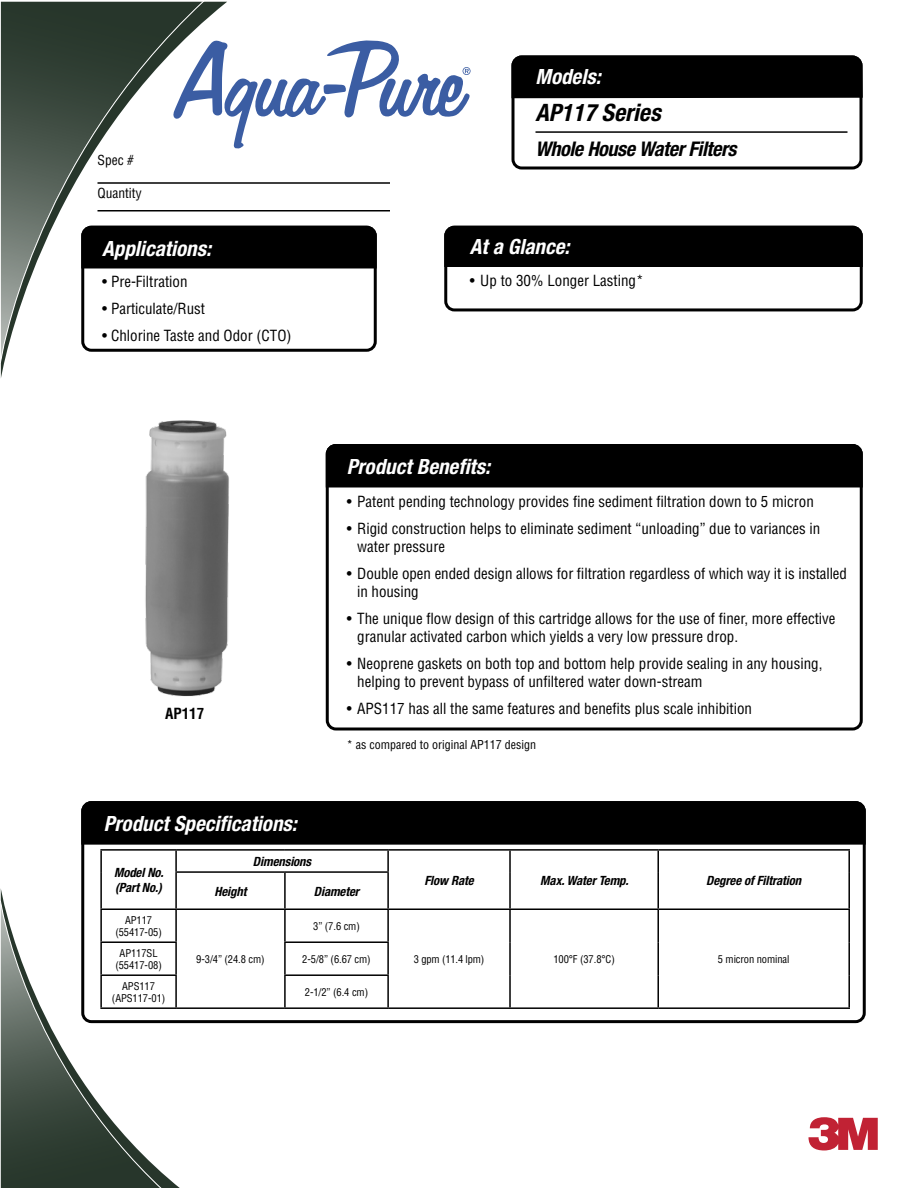
<style>
.page{position:relative;width:918px;height:1188px;background:#fff}
.page>*{position:absolute;margin:0;border:0;box-sizing:border-box;transform-origin:0 0}
.t1{font:italic 700 condensed 24px "Helvetica Neue";color:#000}
.t2{font:italic 700 condensed 21px "Helvetica Neue";color:#fff}
.t3{font:italic 700 condensed 20.25px "Helvetica Neue";letter-spacing:-.02em;color:#000}
.t4{font:condensed 15px/18px "Helvetica";color:#000}
.t5{font:700 condensed 15px "Helvetica";color:#000}
.t6{font:condensed 13.5px "Helvetica";color:#000}
.t7{font:italic 700 condensed 12.75px/15px "Helvetica Neue";letter-spacing:-.01em;color:#000}
.t8{font:condensed 12px "Helvetica";color:#000}
.t9{font:condensed 10.5px/12.6px "Helvetica";letter-spacing:-.01em;color:#000;text-align:center}
</style>
<div class="page">
<svg style="left:0;top:1px;width:206px;height:363px"></svg>
<svg style="left:0;top:900px;width:165px;height:288px"></svg>
<svg style="left:809px;top:1117px;width:69px;height:33px"></svg>
<div style="left:444px;top:226px;width:419px;height:85px;border:3px solid #000;border-radius:9px"></div>
<svg style="left:444px;top:225px;width:419px;height:45px;background:#141414"></svg>
<div style="left:83px;top:227px;width:292px;height:123px;background:#fff;border-radius:9px"></div>
<div style="left:81px;top:226px;width:296px;height:126px;border:3px solid #000;border-radius:9px"></div>
<svg style="left:80px;top:224px;width:297px;height:46px;background:#131313"></svg>
<div style="left:326px;top:444px;width:537px;height:287px;border:3px solid #000;border-radius:9px"></div>
<div style="left:325px;top:444px;width:538px;height:45px;background:#000"></div>
<div style="left:512px;top:56px;width:350px;height:114px;border:3px solid #000;border-radius:9px"></div>
<svg style="left:511px;top:55px;width:352px;height:45px;background:#0d0d0d"></svg>
<div style="left:83px;top:803px;width:781px;height:219px;background:#fff;border-radius:9px"></div>
<div style="left:81px;top:801px;width:785px;height:222px;border:3px solid #000;border-radius:9px"></div>
<div style="left:81px;top:801px;width:785px;height:45px;background:#000"></div>
<hr style="left:100px;top:849px;width:76px;height:2px;background:#000">
<hr style="left:100px;top:851px;width:2px;height:21px;background:#000">
<hr style="left:176px;top:849px;width:109px;height:2px;background:#000">
<hr style="left:175px;top:851px;width:2px;height:20px;background:#000">
<hr style="left:285px;top:849px;width:103px;height:2px;background:#000">
<hr style="left:388px;top:849px;width:122px;height:2px;background:#000">
<hr style="left:387px;top:851px;width:2px;height:20px;background:#000">
<hr style="left:510px;top:849px;width:148px;height:2px;background:#000">
<hr style="left:509px;top:851px;width:2px;height:21px;background:#000">
<hr style="left:658px;top:849px;width:192px;height:2px;background:#000">
<hr style="left:657px;top:851px;width:2px;height:21px;background:#000">
<hr style="left:848px;top:851px;width:2px;height:21px;background:#000">
<hr style="left:100px;top:872px;width:2px;height:36px;background:#000">
<hr style="left:175px;top:871px;width:110px;height:2px;background:#000">
<hr style="left:175px;top:873px;width:2px;height:35px;background:#000">
<hr style="left:285px;top:871px;width:104px;height:2px;background:#000">
<hr style="left:284px;top:873px;width:2px;height:35px;background:#000">
<hr style="left:387px;top:873px;width:2px;height:35px;background:#000">
<hr style="left:509px;top:872px;width:2px;height:36px;background:#000">
<hr style="left:657px;top:872px;width:2px;height:36px;background:#000">
<hr style="left:848px;top:872px;width:2px;height:36px;background:#000">
<hr style="left:100px;top:908px;width:76px;height:2px;background:#000">
<hr style="left:100px;top:910px;width:2px;height:31px;background:#000">
<hr style="left:176px;top:908px;width:109px;height:2px;background:#000">
<hr style="left:175px;top:910px;width:2px;height:31px;background:#000">
<hr style="left:285px;top:908px;width:103px;height:2px;background:#000">
<hr style="left:284px;top:910px;width:2px;height:31px;background:#000">
<hr style="left:388px;top:908px;width:122px;height:2px;background:#000">
<hr style="left:387px;top:910px;width:2px;height:31px;background:#000">
<hr style="left:510px;top:908px;width:148px;height:2px;background:#000">
<hr style="left:509px;top:910px;width:2px;height:32px;background:#000">
<hr style="left:658px;top:908px;width:192px;height:2px;background:#000">
<hr style="left:657px;top:910px;width:2px;height:32px;background:#000">
<hr style="left:848px;top:910px;width:2px;height:32px;background:#000">
<hr style="left:100px;top:941px;width:77px;height:2px;background:#000">
<hr style="left:100px;top:943px;width:2px;height:31px;background:#000">
<hr style="left:175px;top:943px;width:2px;height:31px;background:#000">
<hr style="left:284px;top:941px;width:105px;height:2px;background:#000">
<hr style="left:284px;top:943px;width:2px;height:31px;background:#000">
<hr style="left:387px;top:943px;width:2px;height:31px;background:#000">
<hr style="left:509px;top:942px;width:2px;height:33px;background:#000">
<hr style="left:657px;top:942px;width:2px;height:33px;background:#000">
<hr style="left:848px;top:942px;width:2px;height:33px;background:#000">
<hr style="left:100px;top:974px;width:77px;height:2px;background:#000">
<hr style="left:100px;top:976px;width:2px;height:31px;background:#000">
<hr style="left:175px;top:976px;width:2px;height:31px;background:#000">
<hr style="left:284px;top:974px;width:105px;height:2px;background:#000">
<hr style="left:284px;top:976px;width:2px;height:31px;background:#000">
<hr style="left:387px;top:976px;width:2px;height:31px;background:#000">
<hr style="left:509px;top:975px;width:2px;height:32px;background:#000">
<hr style="left:657px;top:975px;width:2px;height:32px;background:#000">
<hr style="left:848px;top:975px;width:2px;height:32px;background:#000">
<hr style="left:100px;top:1007px;width:76px;height:2px;background:#000">
<hr style="left:176px;top:1007px;width:109px;height:2px;background:#000">
<hr style="left:285px;top:1007px;width:103px;height:2px;background:#000">
<hr style="left:388px;top:1007px;width:122px;height:2px;background:#000">
<hr style="left:510px;top:1007px;width:148px;height:2px;background:#000">
<hr style="left:658px;top:1007px;width:192px;height:2px;background:#000">
<hr style="left:536px;top:131px;width:312px;height:2px;background:#000">
<svg style="left:170px;top:39px;width:301px;height:111px"></svg>
<hr style="left:98px;top:182px;width:292px;height:2px;background:#000">
<hr style="left:98px;top:210px;width:292px;height:2px;background:#000">
<img style="left:145px;top:420px;width:84px;height:277px">
<p class="t6" style="left:98px;top:152px;width:38px">Spec #</p>
<p class="t6" style="left:98px;top:185px;width:46px">Quantity</p>
<h2 class="t2" style="left:102px;top:235px;width:110px">Applications:</h2>
<p class="t4" style="left:102px;top:272px;width:87px">• Pre-Filtration</p>
<p class="t4" style="left:102px;top:299px;width:104px">• Particulate/Rust</p>
<p class="t4" style="left:102px;top:326px;width:191px">• Chlorine Taste and Odor (CTO)</p>
<p class="t5" style="left:165px;top:704px;width:41px">AP117</p>
<h2 class="t2" style="left:536px;top:64px;width:67px">Models:</h2>
<h1 class="t1" style="left:536px;top:98px;width:127px">AP117 Series</h1>
<h3 class="t3" style="left:536px;top:136px;width:202px">Whole House Water Filters</h3>
<h2 class="t2" style="left:470px;top:234px;width:101px">At a Glance:</h2>
<p class="t4" style="left:470px;top:271px;width:175px">• Up to 30% Longer Lasting*</p>
<h2 class="t2" style="left:347px;top:454px;width:145px">Product Benefits:</h2>
<p class="t4" style="left:347px;top:492px;width:469px">• Patent pending technology provides fine sediment filtration down to 5 micron</p>
<p class="t4" style="left:357px;top:519px;width:465px;text-indent:-10px">• Rigid construction helps to eliminate sediment “unloading” due to variances in water pressure</p>
<p class="t4" style="left:357px;top:564px;width:491px;text-indent:-11px">• Double open ended design allows for filtration regardless of which way it is installed in housing</p>
<p class="t4" style="left:357px;top:609px;width:480px;text-indent:-10px">• The unique flow design of this cartridge allows for the use of finer, more effective granular activated carbon which yields a very low pressure drop.</p>
<p class="t4" style="left:357px;top:654px;width:467px;text-indent:-10px">• Neoprene gaskets on both top and bottom help provide sealing in any housing, helping to prevent bypass of unfiltered water down-stream</p>
<p class="t4" style="left:347px;top:699px;width:407px">• APS117 has all the same features and benefits plus scale inhibition</p>
<p class="t8" style="left:347px;top:737px;width:191px">* as compared to original AP117 design</p>
<h2 class="t2" style="left:104px;top:811px;width:195px">Product Specifications:</h2>
<p class="t7" style="left:114px;top:865px;width:51px">Model No. (Part No.)</p>
<p class="t7" style="left:253px;top:854px;width:60px">Dimensions</p>
<p class="t7" style="left:214px;top:883px;width:34px">Height</p>
<p class="t7" style="left:314px;top:883px;width:47px">Diameter</p>
<p class="t9" style="left:115px;top:913px;width:48px">AP117 (55417-05)</p>
<p class="t9" style="left:313px;top:920px;width:48px">3” (7.6 cm)</p>
<p class="t9" style="left:115px;top:946px;width:48px">AP117SL (55417-08)</p>
<p class="t9" style="left:302px;top:953px;width:70px">2-5/8” (6.67 cm)</p>
<p class="t9" style="left:112px;top:979px;width:55px">APS117 (APS117-01)</p>
<p class="t9" style="left:305px;top:986px;width:65px">2-1/2” (6.4 cm)</p>
<p class="t9" style="left:196px;top:953px;width:70px">9-3/4” (24.8 cm)</p>
<p class="t7" style="left:424px;top:872px;width:51px">Flow Rate</p>
<p class="t7" style="left:540px;top:872px;width:90px">Max. Water Temp.</p>
<p class="t7" style="left:706px;top:872px;width:97px">Degree of Filtration</p>
<p class="t9" style="left:414px;top:953px;width:72px">3 gpm (11.4 lpm)</p>
<p class="t9" style="left:553px;top:953px;width:63px">100°F (37.8°C)</p>
<p class="t9" style="left:718px;top:953px;width:73px">5 micron nominal</p>
</div>
